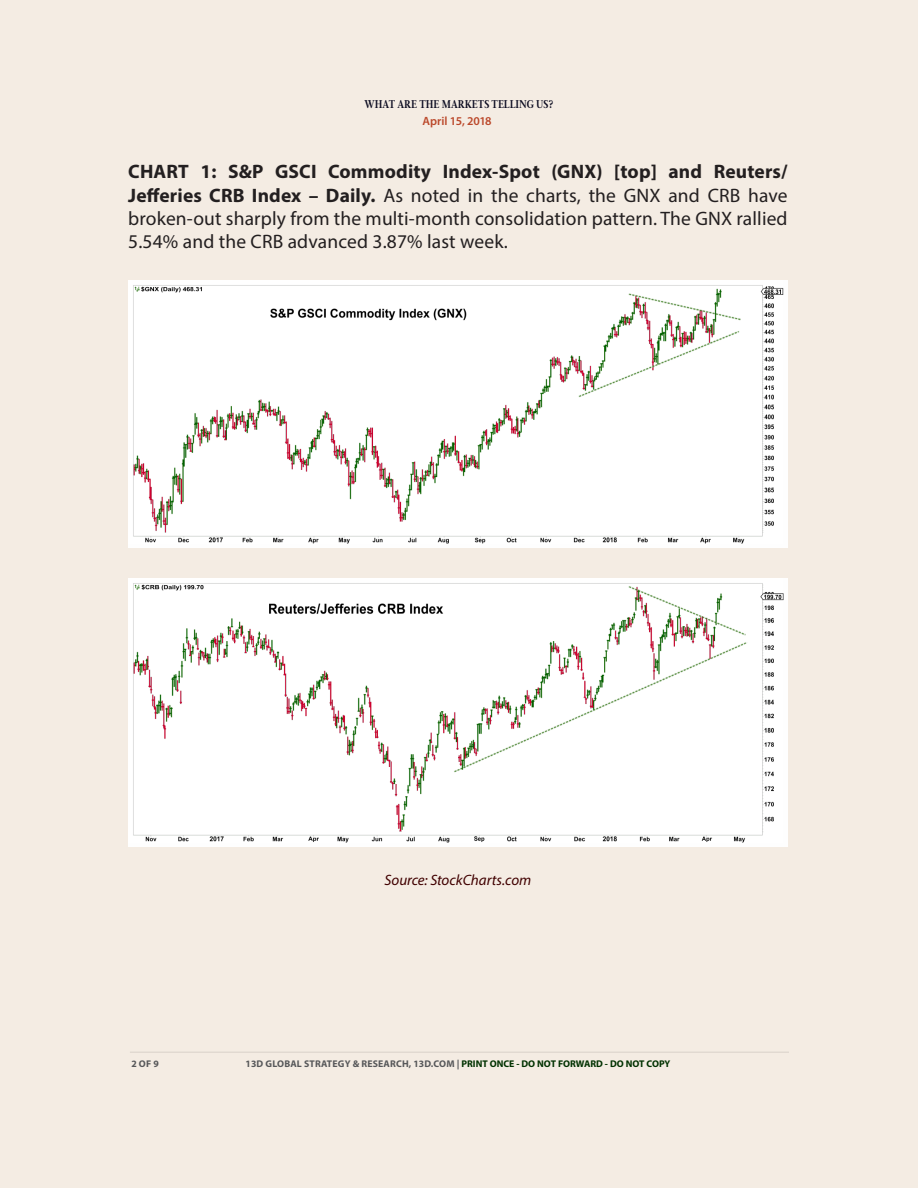
<style>
.page{position:relative;width:918px;height:1188px;background:#f4ece3}
.page>*{position:absolute;margin:0;border:0;box-sizing:border-box;transform-origin:0 0}
.body-regular{font:19.5px/23.4px "Myriad Pro";letter-spacing:.01em;color:#231f20;text-align:justify}
.chart-table-credit-a{font:italic 15px "Myriad Pro";color:#400000}
.front-cover-date{font:600 12px "Myriad Pro";letter-spacing:-.005em;color:#bb482a}
.t1{font:600 11.25px "Magneta Condensed";color:#0b0b20}
.t2{font:700 9.75px "Myriad Pro";color:#57585a}
.s1{font-weight:700}
.s2{color:#003100}
</style>
<div class="page">
<hr style="left:130px;top:1052px;width:659px;height:1px;background:#231f20">
<img style="left:129px;top:281px;width:658px;height:267px">
<img style="left:129px;top:579px;width:658px;height:267px">
<p class="t1" style="left:365px;top:96px;width:191px">WHAT ARE THE MARKETS TELLING US?</p>
<p class="front-cover-date" style="left:423px;top:114px;width:71px">April 15, 2018</p>
<p class="body-regular" style="left:128px;top:160px;width:661px"><span class="s1">CHART 1: S&amp;P GSCI Commodity Index-Spot (GNX) [top] and Reuters/ Jefferies CRB Index – Daily.</span> As noted in the charts, the GNX and CRB have broken-out sharply from the multi-month consolidation pattern. The GNX rallied 5.54% and the CRB advanced 3.87% last week.</p>
<p class="chart-table-credit-a" style="left:385px;top:871px;width:148px">Source: StockCharts.com</p>
<p class="t2" style="left:131px;top:1058px;width:29px">2 OF 9</p>
<p class="t2" style="left:246px;top:1058px;width:426px">13D GLOBAL STRATEGY &amp; RESEARCH, 13D.COM | <span class="s2">PRINT ONCE - DO NOT FORWARD - DO NOT COPY</span></p>
</div>
